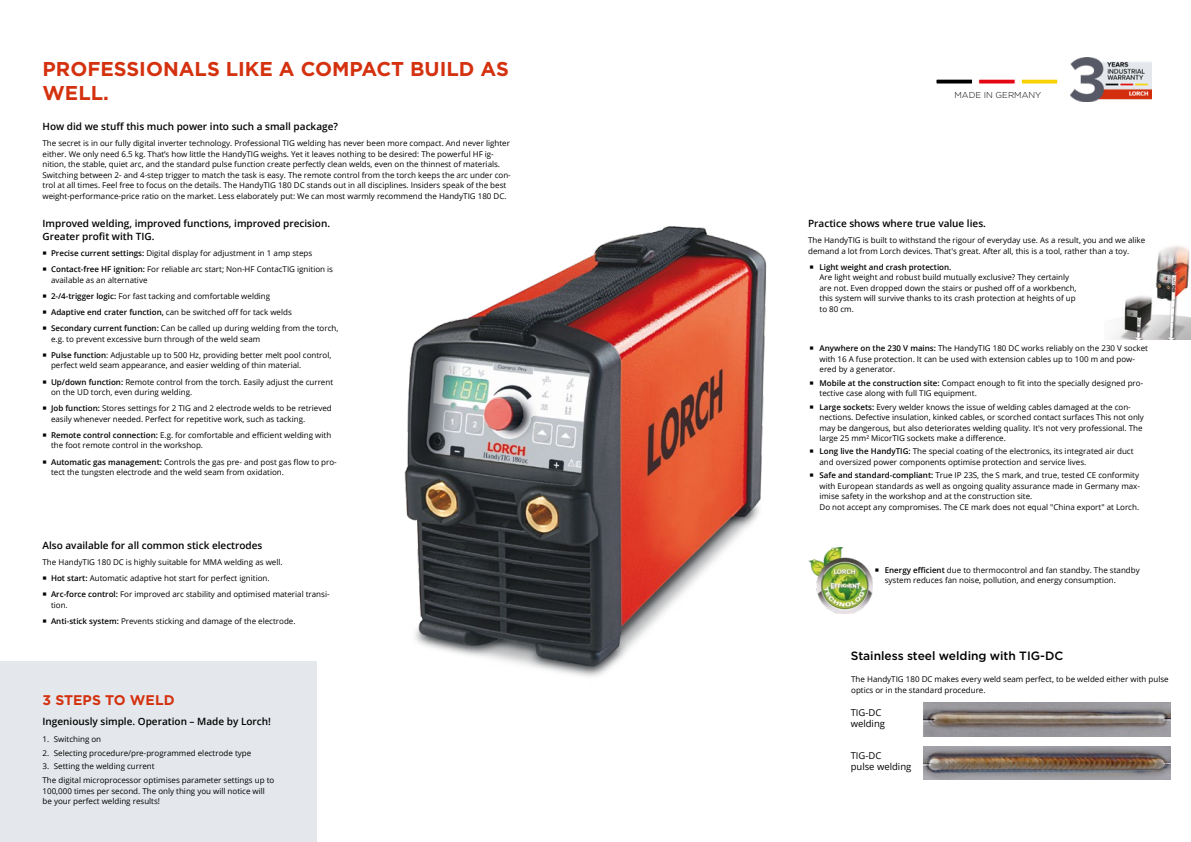
<style>
.page{position:relative;width:1191px;height:842px;background:#fff}
.page>*{position:absolute;margin:0;border:0;box-sizing:border-box;transform-origin:0 0}
.t1{font:700 20px/24px "Gotham";color:#d4310f}
.t2{font:700 14px "Gotham";color:#d4310f}
.t3{font:500 12px "Gotham";color:#000}
.t4{font:600 10px/13px "Open Sans";color:#000}
.t5{font:9.5px/11.4px "Open Sans";color:#000}
.t6{font:300 8.6px "Gotham";color:#000}
.t7{font:8px/10.5px "Open Sans";color:#000}
.t8{font:600 8px "Open Sans";color:#000}
.s1{font-weight:600}
</style>
<div class="page">
<div style="left:0;top:661px;width:316px;height:181px;background:#e4e8ec"></div>
<img style="left:404px;top:226px;width:363px;height:451px">
<div style="left:936px;top:79px;width:36px;height:5px;background:#000"></div>
<svg style="left:978px;top:79px;width:37px;height:5px"></svg>
<svg style="left:1021px;top:79px;width:37px;height:5px"></svg>
<img style="left:1070px;top:57px;width:81px;height:44px">
<img style="left:923px;top:747px;width:247px;height:33px">
<img style="left:923px;top:703px;width:247px;height:33px">
<img style="left:1113px;top:246px;width:78px;height:93px">
<img style="left:808px;top:547px;width:64px;height:67px">
<h1 class="t1" style="left:43px;top:57px;width:468px">PROFESSIONALS LIKE A COMPACT BUILD AS<br>WELL.</h1>
<p class="t4" style="left:43px;top:120px;width:297px">How did we stuff this much power into such a small package?</p>
<p class="t7" style="left:43px;top:138px;width:470px">The secret is in our fully digital inverter technology. Professional TIG welding has never been more compact. And never lighter either. We only need 6.5 kg. That’s how little the HandyTIG weighs. Yet it leaves nothing to be desired: The powerful HF ig&shy;nition, the stable, quiet arc, and the standard pulse function create perfectly clean welds, even on the thinnest of materials.<br>Switching between 2- and 4-step trigger to match the task is easy. The remote control from the torch keeps the arc under con&shy;trol at all times. Feel free to focus on the details. The HandyTIG 180 DC stands out in all disciplines. Insiders speak of the best weight-performance-price ratio on the market. Less elaborately put: We can most warmly recommend the HandyTIG 180 DC.</p>
<p class="t4" style="left:43px;top:217px;width:289px">Improved welding, improved functions, improved precision.<br>Greater profit with TIG.</p>
<p class="t7" style="left:51px;top:245px;width:283px;line-height:16.2px"><span class="s1">Precise current settings:</span> Digital display for adjustment in 1 amp steps<br><span class="s1">Contact-free HF ignition:</span> For reliable arc start; Non-HF ContacTIG ignition is</p>
<p class="t7" style="left:51px;top:272px;width:289px;line-height:16.2px">available as an alternative<br><span class="s1">2-/4-trigger logic:</span> For fast tacking and comfortable welding<br><span class="s1">Adaptive end crater function,</span> can be switched off for tack welds<br><span class="s1">Secondary current function:</span> Can be called up during welding from the torch,</p>
<p class="t7" style="left:51px;top:331px;width:282px;line-height:16.2px">e.g. to prevent excessive burn through of the weld seam<br><span class="s1">Pulse function</span>: Adjustable up to 500 Hz, providing better melt pool control,</p>
<p class="t7" style="left:51px;top:357px;width:284px;line-height:16.2px">perfect weld seam appearance, and easier welding of thin material.<br><span class="s1">Up/down function:</span> Remote control from the torch. Easily adjust the current</p>
<p class="t7" style="left:51px;top:384px;width:282px;line-height:16.2px">on the UD torch, even during welding.<br><span class="s1">Job function:</span> Stores settings for 2 TIG and 2 electrode welds to be retrieved</p>
<p class="t7" style="left:51px;top:411px;width:282px;line-height:16.2px">easily whenever needed. Perfect for repetitive work, such as tacking.<br><span class="s1">Remote control connection:</span> E.g. for comfortable and efficient welding with</p>
<p class="t7" style="left:51px;top:437px;width:287px;line-height:16.2px">the foot remote control in the workshop.<br><span class="s1">Automatic gas management:</span> Controls the gas pre- and post gas flow to pro-</p>
<p class="t7" style="left:51px;top:467px;width:234px">tect the tungsten electrode and the weld seam from oxidation.</p>
<p class="t4" style="left:43px;top:539px;width:221px">Also available for all common stick electrodes</p>
<p class="t7" style="left:51px;top:554px;width:280px;line-height:16.2px;text-indent:-9px">The HandyTIG 180 DC is highly suitable for MMA welding as well.<br><span class="s1">Hot start:</span> Automatic adaptive hot start for perfect ignition.<br><span class="s1">Arc-force control:</span> For improved arc stability and optimised material transi-</p>
<p class="t7" style="left:51px;top:597px;width:246px;line-height:16.2px">tion.<br><span class="s1">Anti-stick system:</span> Prevents sticking and damage of the electrode.</p>
<h2 class="t2" style="left:43px;top:690px;width:134px">3 STEPS TO WELD</h2>
<p class="t4" style="left:43px;top:715px;width:230px">Ingeniously simple. Operation – Made by Lorch!</p>
<p class="t7" style="left:43px;top:734px;width:60px">1. Switching on</p>
<p class="t7" style="left:43px;top:747px;width:210px">2. Selecting procedure/pre-programmed electrode type</p>
<p class="t7" style="left:43px;top:760px;width:114px">3. Setting the welding current</p>
<p class="t7" style="left:43px;top:775px;width:233px">The digital microprocessor optimises parameter settings up to<br>100,000 times per second. The only thing you will notice will be your perfect welding results!</p>
<p class="t6" style="left:954px;top:89px;width:88px">MADE IN GERMANY</p>
<p class="t4" style="left:808px;top:217px;width:179px">Practice shows where true value lies.</p>
<p class="t7" style="left:808px;top:235px;width:338px">The HandyTIG is built to withstand the rigour of everyday use. As a result, you and we alike demand a lot from Lorch devices. That's great. After all, this is a tool, rather than a toy.</p>
<p class="t8" style="left:819px;top:261px;width:133px">Light weight and crash protection.</p>
<p class="t7" style="left:819px;top:272px;width:258px">Are light weight and robust build mutually exclusive? They certainly are not. Even dropped down the stairs or pushed off of a workbench, this system will survive thanks to its crash protection at heights of up to 80 cm.</p>
<p class="t7" style="left:819px;top:343px;width:330px"><span class="s1">Anywhere on the 230 V mains:</span> The HandyTIG 180 DC works reliably on the 230 V socket with 16 A fuse protection. It can be used with extension cables up to 100 m and pow&shy;ered by a generator.</p>
<p class="t7" style="left:819px;top:377px;width:325px"><span class="s1">Mobile at the construction site:</span> Compact enough to fit into the specially designed pro&shy;tective case along with full TIG equipment.</p>
<p class="t7" style="left:819px;top:401px;width:326px"><span class="s1">Large sockets:</span> Every welder knows the issue of welding cables damaged at the con&shy;nections. Defective insulation, kinked cables, or scorched contact surfaces This not only may be dangerous, but also deteriorates welding quality. It's not very professional. The large 25 mm² MicorTIG sockets make a difference.</p>
<p class="t7" style="left:819px;top:446px;width:315px"><span class="s1">Long live the HandyTIG:</span> The special coating of the electronics, its integrated air duct and oversized power components optimise protection and service lives.</p>
<p class="t7" style="left:819px;top:470px;width:322px"><span class="s1">Safe and standard-compliant:</span> True IP 23S, the S mark, and true, tested CE conformity with European standards as well as ongoing quality assurance made in Germany max&shy;imise safety in the workshop and at the construction site.<br>Do not accept any compromises. The CE mark does not equal "China export" at Lorch.</p>
<p class="t7" style="left:884px;top:564px;width:256px"><span class="s1">Energy efficient</span> due to thermocontrol and fan standby. The standby system reduces fan noise, pollution, and energy consumption.</p>
<h3 class="t3" style="left:850px;top:648px;width:214px">Stainless steel welding with TIG-DC</h3>
<p class="t7" style="left:851px;top:674px;width:319px">The HandyTIG 180 DC makes every weld seam perfect, to be welded either with pulse optics or in the standard procedure.</p>
<p class="t5" style="left:850px;top:706px;width:36px">TIG-DC welding</p>
<p class="t5" style="left:850px;top:749px;width:62px">TIG-DC<br>pulse welding</p>
</div>
